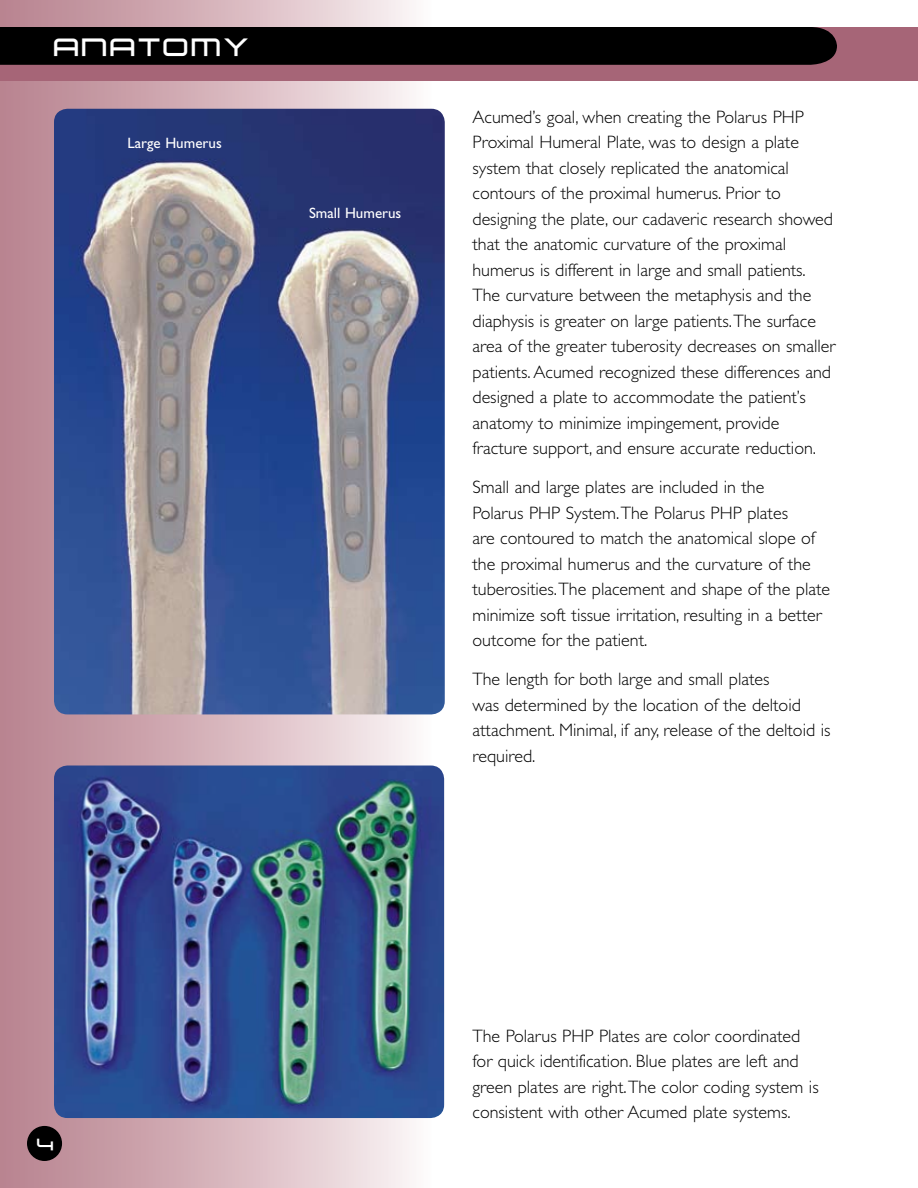
<style>
.page{position:relative;width:918px;height:1188px;background:#fff}
.page>*{position:absolute;margin:0;border:0;box-sizing:border-box;transform-origin:0 0}
.t1{font:22.5px "Acubet";color:#fff}
.t2{font:300 18px/25.5px "Gill Sans";color:#000}
.t3{font:15px "Gill Sans";color:#fff}
.t4{font:15px "Acubet";color:#fff}
</style>
<div class="page">
<div style="left:0;top:0;width:432px;height:1188px;background:linear-gradient(to right,#b57d8a,#f9f3f4)"></div>
<img style="left:54px;top:109px;width:391px;height:605px">
<img style="left:54px;top:766px;width:390px;height:352px">
<div style="left:0;top:27px;width:918px;height:54px;background:#a66577"></div>
<div style="left:0;top:27px;width:837px;height:38px;background:#000"></div>
<div style="left:27px;top:1126px;width:35px;height:35px;background:#000;border-radius:50%"></div>
<p class="t1" style="left:51px;top:35px;width:200px">ANATOMY</p>
<p class="t3" style="left:128px;top:134px;width:96px">Large Humerus</p>
<p class="t3" style="left:309px;top:204px;width:94px">Small Humerus</p>
<p class="t2" style="left:472px;top:104px;width:364px">Acumed’s goal, when creating the Polarus PHP Proximal Humeral Plate, was to design a plate system that closely replicated the anatomical contours of the proximal humerus. Prior to designing the plate, our cadaveric research showed that the anatomic curvature of the proximal humerus is different in large and small patients.<br>The curvature between the metaphysis and the diaphysis is greater on large patients. The surface area of the greater tuberosity decreases on smaller patients. Acumed recognized these differences and designed a plate to accommodate the patient’s anatomy to minimize impingement, provide fracture support, and ensure accurate reduction.</p>
<p class="t2" style="left:472px;top:474px;width:359px">Small and large plates are included in the<br>Polarus PHP System. The Polarus PHP plates<br>are contoured to match the anatomical slope of the proximal humerus and the curvature of the tuberosities. The placement and shape of the plate minimize soft tissue irritation, resulting in a better outcome for the patient.</p>
<p class="t2" style="left:472px;top:666px;width:360px">The length for both large and small plates<br>was determined by the location of the deltoid attachment. Minimal, if any, release of the deltoid is required.</p>
<p class="t4" style="left:35px;top:1136px;width:20px">4</p>
<p class="t2" style="left:472px;top:1023px;width:348px">The Polarus PHP Plates are color coordinated for quick identification. Blue plates are left and green plates are right. The color coding system is consistent with other Acumed plate systems.</p>
</div>
